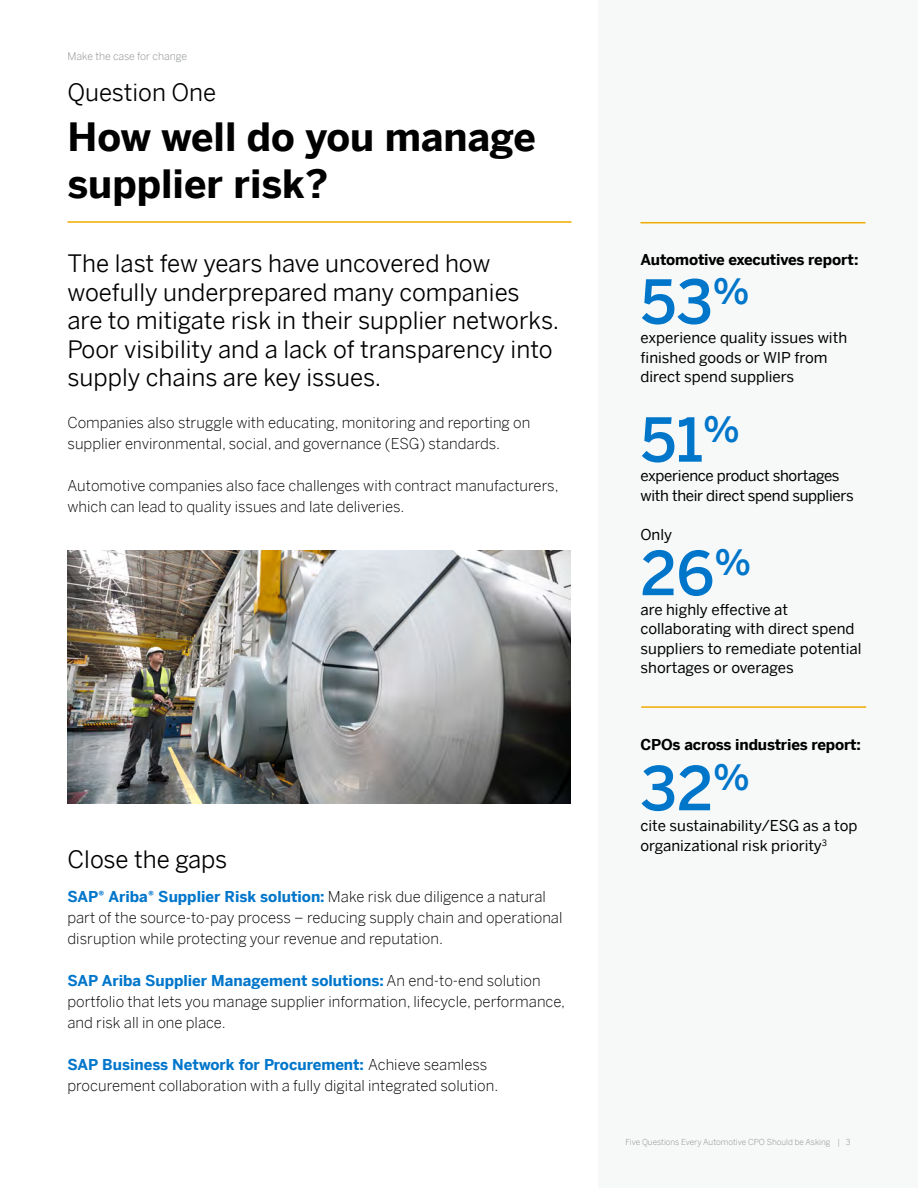
<style>
.page{position:relative;width:918px;height:1188px;background:#fff}
.page>*{position:absolute;margin:0;border:0;box-sizing:border-box;transform-origin:0 0}
.Body_-_Main{font:500 60px "Benton Sans";color:#0076cb}
.t1{font:700 39px/46.8px "Benton Sans";color:#000}
.Large_text{font:24px/28.5px "Benton Sans";color:#000}
.Body_-_Main-2{font:24px "Benton Sans";color:#000}
.Body_-_Main-3{font:300 15px/21px "Benton Sans";color:#000}
.Bodycopy{font:300 15px/21px "Benton Sans";color:#000}
.Body_-_Main-4{font:15px/19.5px "Benton Sans";color:#000}
.Body_-_Main-5{font:15px/19.5px "Benton Sans";letter-spacing:-.02em;color:#000}
.Bodycopy-2{font:700 15px "Benton Sans";letter-spacing:-.01em;color:#000}
.TLWP_______100{font:300 10.5px "Benton Sans";color:#8a8c8e}
.TLWP_______100-2{font:300 8.25px "Benton Sans";color:#8a8c8e}
.s1{font-weight:700;color:#0076cb}
</style>
<div class="page">
<div style="left:598px;top:0;width:320px;height:1188px;background:#f7f9f9"></div>
<hr style="left:68px;top:221px;width:504px;height:2px;background:#f0ab00">
<hr style="left:640px;top:222px;width:226px;height:1px;background:#f0ab00">
<img style="left:68px;top:551px;width:503px;height:253px">
<hr style="left:641px;top:706px;width:225px;height:2px;background:#f0ab00">
<p class="TLWP_______100" style="left:68px;top:47px;width:121px">Make the case for change</p>
<p class="Body_-_Main-2" style="left:68px;top:71px;width:150px">Question One</p>
<p class="t1" style="left:68px;top:110px;width:470px">How well do you manage supplier risk?</p>
<p class="Large_text" style="left:68px;top:246px;width:493px">The last few years have uncovered how woefully underprepared many companies are to mitigate risk in their supplier networks.<br>Poor visibility and a lack of transparency into supply chains are key issues.</p>
<p class="Bodycopy" style="left:68px;top:410px;width:464px">Companies also struggle with educating, monitoring and reporting on supplier environmental, social, and governance (ESG) standards.</p>
<p class="Bodycopy" style="left:68px;top:473px;width:493px">Automotive companies also face challenges with contract manufacturers, which can lead to quality issues and late deliveries.</p>
<p class="Body_-_Main-2" style="left:68px;top:839px;width:161px">Close the gaps</p>
<p class="Body_-_Main-3" style="left:68px;top:884px;width:496px"><span class="s1">SAP® Ariba® Supplier Risk solution:</span> Make risk due diligence a natural part of the source-to-pay process – reducing supply chain and operational</p>
<p class="Body_-_Main-3" style="left:68px;top:926px;width:377px">disruption while protecting your revenue and reputation.</p>
<p class="Body_-_Main-3" style="left:68px;top:968px;width:499px"><span class="s1">SAP Ariba Supplier Management solutions:</span> An end-to-end solution portfolio that lets you manage supplier information, lifecycle, performance, and risk all in one place.</p>
<p class="Body_-_Main-3" style="left:68px;top:1052px;width:432px"><span class="s1">SAP Business Network for Procurement:</span> Achieve seamless procurement collaboration with a fully digital integrated solution.</p>
<p class="Bodycopy-2" style="left:640px;top:247px;width:219px">Automotive executives report:</p>
<p class="Body_-_Main" style="left:640px;top:250px;width:111px">53<sup>%</sup></p>
<p class="Body_-_Main-4" style="left:640px;top:326px;width:208px">experience quality issues with finished goods or WIP from direct spend suppliers</p>
<p class="Body_-_Main" style="left:640px;top:388px;width:101px">51<sup>%</sup></p>
<p class="Body_-_Main-5" style="left:640px;top:464px;width:215px">experience product shortages with their direct spend suppliers</p>
<p class="Body_-_Main-4" style="left:640px;top:523px;width:33px">Only</p>
<p class="Body_-_Main" style="left:640px;top:522px;width:112px">26<sup>%</sup></p>
<p class="Body_-_Main-4" style="left:640px;top:598px;width:223px">are highly effective at collaborating with direct spend suppliers to remediate potential shortages or overages</p>
<p class="Bodycopy-2" style="left:640px;top:732px;width:222px">CPOs across industries report:</p>
<p class="Body_-_Main" style="left:640px;top:737px;width:111px">32<sup>%</sup></p>
<p class="Body_-_Main-4" style="left:640px;top:814px;width:219px">cite sustainability/ESG as a top organizational risk priority<sup>3</sup></p>
<p class="TLWP_______100-2" style="left:625px;top:1135px;width:227px">Five Questions Every Automotive CPO Should be Asking | 3</p>
</div>
